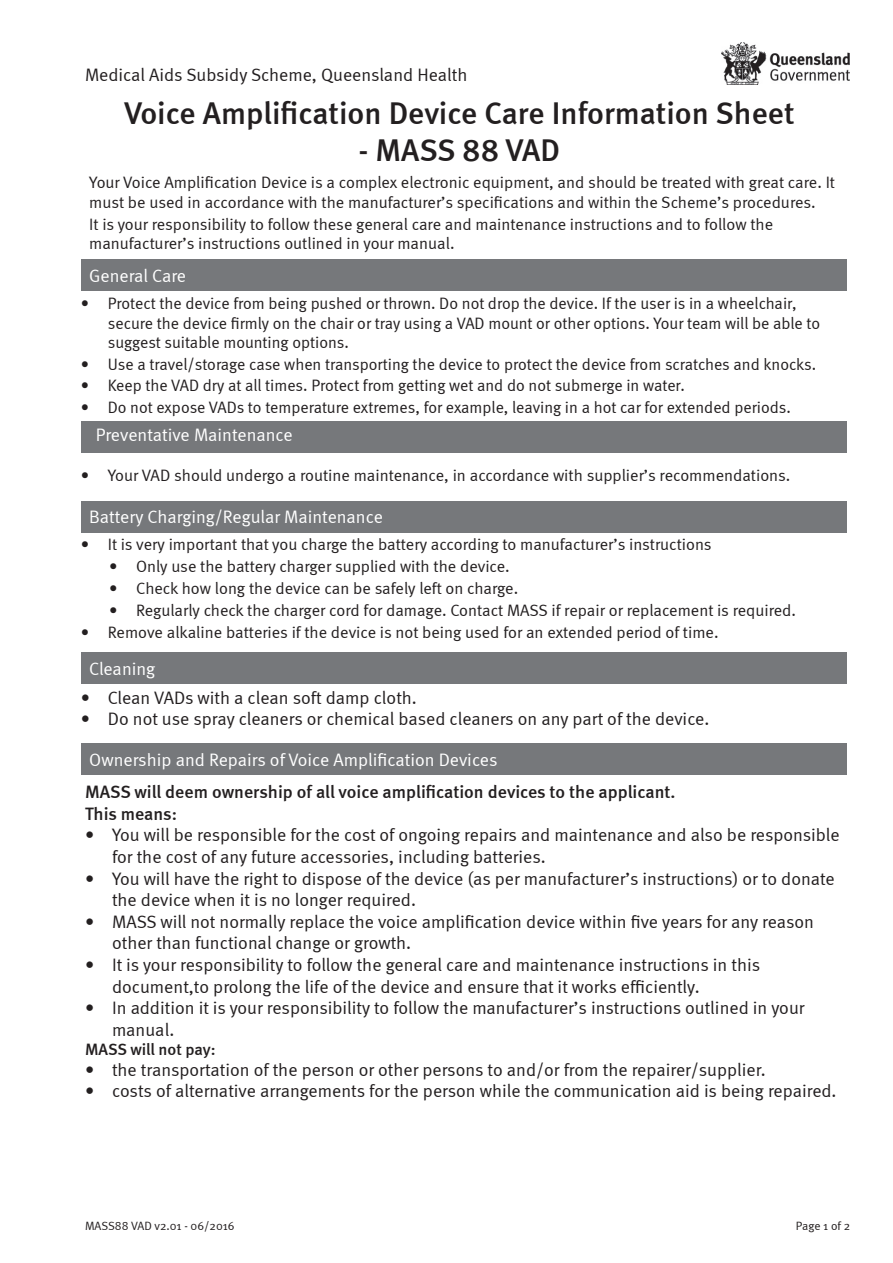
<style>
.page{position:relative;width:893px;height:1263px;background:#fff}
.page>*{position:absolute;margin:0;border:0;box-sizing:border-box;transform-origin:0 0}
.t1{font:500 31.5px "Meta";color:#231f20}
.t2{font:18px/21.6px "Meta Normal";color:#231f20}
.t3{font:18px "Meta Normal";color:#fff}
.t4{font:500 18px "Meta";color:#231f20}
.t5{font:16.5px/19.5px "Meta Normal";color:#231f20}
.t6{font:500 16.5px "Meta";letter-spacing:-.005em;color:#231f20}
.t7{font:12px "Meta Normal";color:#231f20}
</style>
<div class="page">
<img style="left:722px;top:43px;width:127px;height:41px">
<div style="left:81px;top:259px;width:765px;height:32px;background:#76787b"></div>
<div style="left:81px;top:421px;width:765px;height:32px;background:#76787b"></div>
<div style="left:81px;top:501px;width:765px;height:32px;background:#76787b"></div>
<div style="left:81px;top:652px;width:765px;height:32px;background:#76787b"></div>
<div style="left:81px;top:743px;width:765px;height:32px;background:#76787b"></div>
<p class="t2" style="left:85px;top:64px;width:384px">Medical Aids Subsidy Scheme, Queensland Health</p>
<p class="t1" style="left:124px;top:95px;width:672px">Voice Amplification Device Care Information Sheet</p>
<p class="t1" style="left:358px;top:132px;width:203px">- MASS 88 VAD</p>
<p class="t5" style="left:89px;top:173px;width:747px">Your Voice Amplification Device is a complex electronic equipment, and should be treated with great care. It must be used in accordance with the manufacturer’s specifications and within the Scheme’s procedures.</p>
<p class="t5" style="left:89px;top:214px;width:685px">It is your responsibility to follow these general care and maintenance instructions and to follow the manufacturer’s instructions outlined in your manual.</p>
<p class="t3" style="left:89px;top:265px;width:98px">General Care</p>
<p class="t5" style="left:108px;top:293px;width:714px;text-indent:-27px">• Protect the device from being pushed or thrown. Do not drop the device. If the user is in a wheelchair, secure the device firmly on the chair or tray using a VAD mount or other options. Your team will be able to suggest suitable mounting options.</p>
<p class="t5" style="left:81px;top:354px;width:737px">• Use a travel/storage case when transporting the device to protect the device from scratches and knocks.</p>
<p class="t5" style="left:81px;top:376px;width:605px">• Keep the VAD dry at all times. Protect from getting wet and do not submerge in water.</p>
<p class="t5" style="left:81px;top:397px;width:711px">• Do not expose VADs to temperature extremes, for example, leaving in a hot car for extended periods.</p>
<p class="t3" style="left:96px;top:425px;width:199px">Preventative Maintenance</p>
<p class="t5" style="left:81px;top:466px;width:711px">• Your VAD should undergo a routine maintenance, in accordance with supplier’s recommendations.</p>
<p class="t3" style="left:89px;top:507px;width:295px">Battery Charging/Regular Maintenance</p>
<p class="t5" style="left:81px;top:534px;width:632px">• It is very important that you charge the battery according to manufacturer’s instructions</p>
<p class="t5" style="left:109px;top:556px;width:402px">• Only use the battery charger supplied with the device.</p>
<p class="t5" style="left:109px;top:578px;width:411px">• Check how long the device can be safely left on charge.</p>
<p class="t5" style="left:109px;top:600px;width:688px">• Regularly check the charger cord for damage. Contact MASS if repair or replacement is required.</p>
<p class="t5" style="left:81px;top:622px;width:639px">• Remove alkaline batteries if the device is not being used for an extended period of time.</p>
<p class="t3" style="left:89px;top:658px;width:68px">Cleaning</p>
<p class="t2" style="left:81px;top:686px;width:338px">• Clean VADs with a clean soft damp cloth.</p>
<p class="t2" style="left:81px;top:708px;width:630px">• Do not use spray cleaners or chemical based cleaners on any part of the device.</p>
<p class="t3" style="left:89px;top:749px;width:410px">Ownership and Repairs of Voice Amplification Devices</p>
<p class="t4" style="left:85px;top:781px;width:592px">MASS will deem ownership of all voice amplification devices to the applicant.</p>
<p class="t4" style="left:85px;top:803px;width:93px">This means:</p>
<p class="t2" style="left:112px;top:824px;width:729px;text-indent:-27px">• You will be responsible for the cost of ongoing repairs and maintenance and also be responsible for the cost of any future accessories, including batteries.</p>
<p class="t2" style="left:112px;top:867px;width:724px;text-indent:-27px">• You will have the right to dispose of the device (as per manufacturer’s instructions) or to donate the device when it is no longer required.</p>
<p class="t2" style="left:112px;top:910px;width:703px;text-indent:-27px">• MASS will not normally replace the voice amplification device within five years for any reason other than functional change or growth.</p>
<p class="t2" style="left:112px;top:954px;width:650px;text-indent:-27px">• It is your responsibility to follow the general care and maintenance instructions in this document,to prolong the life of the device and ensure that it works efficiently.</p>
<p class="t2" style="left:112px;top:997px;width:694px;text-indent:-27px">• In addition it is your responsibility to follow the manufacturer’s instructions outlined in your manual.</p>
<p class="t6" style="left:85px;top:1040px;width:132px">MASS will not pay:</p>
<p class="t2" style="left:85px;top:1059px;width:682px">• the transportation of the person or other persons to and/or from the repairer/supplier.</p>
<p class="t2" style="left:85px;top:1080px;width:753px">• costs of alternative arrangements for the person while the communication aid is being repaired.</p>
<p class="t7" style="left:85px;top:1219px;width:151px">MASS88 VAD v2.01 - 06/2016</p>
<p class="t7" style="left:796px;top:1219px;width:56px">Page 1 of 2</p>
</div>
